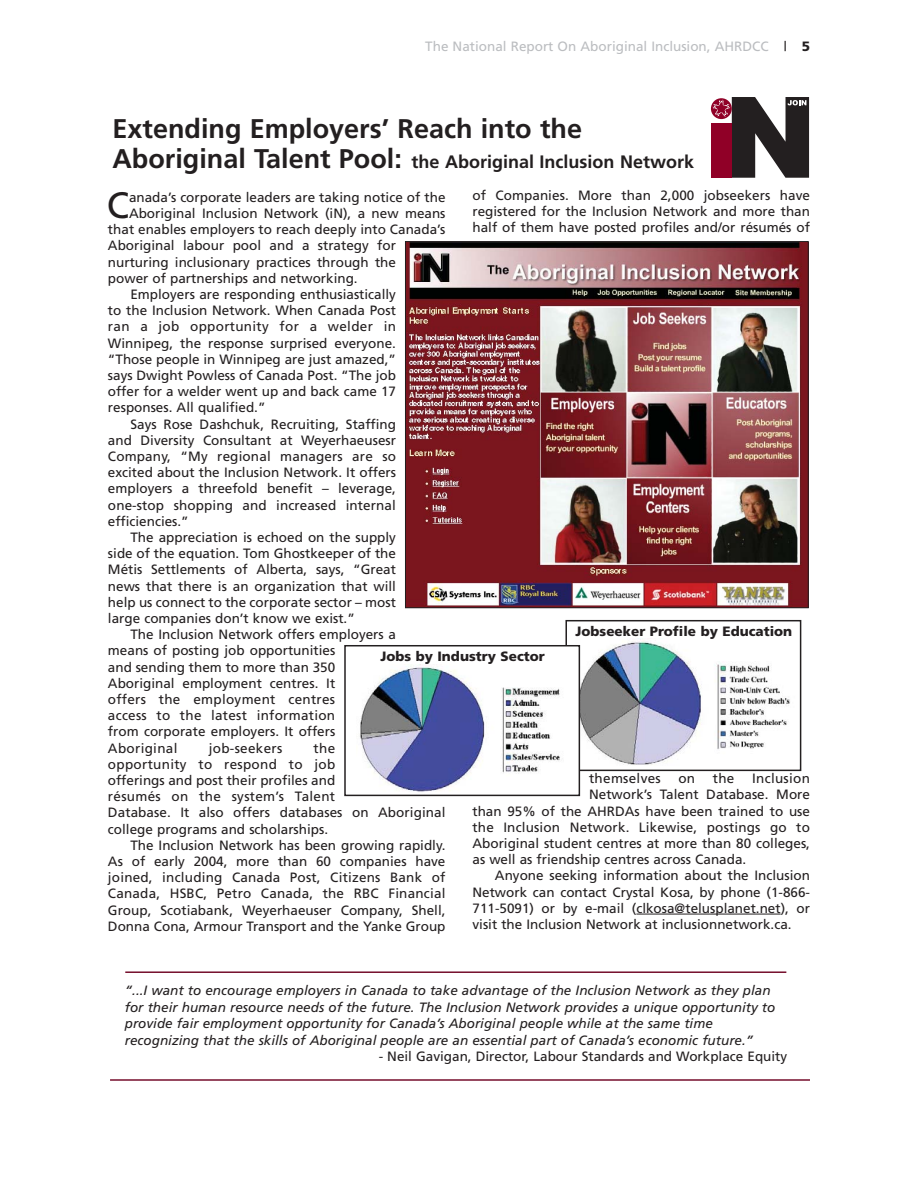
<style>
.page{position:relative;width:918px;height:1188px;background:#fff}
.page>*{position:absolute;margin:0;border:0;box-sizing:border-box;transform-origin:0 0}
.t1{font:36.75px "Frutiger";color:#231f20}
.t2{font:700 27px "Frutiger";color:#231f20}
.t3{font:700 18px "Frutiger";color:#231f20}
.t4{font:13.5px/16.2px "Frutiger";color:#231f20;text-align:justify}
.t5{font:italic 13.5px/16.5px "Frutiger";color:#231f20}
.t6{font:13.5px "Frutiger";letter-spacing:.02em;color:#231f20}
.t7{font:13.5px "Frutiger";color:#bbbdc0}
.t8{font:900 13.5px "Frutiger";color:#231f20}
.s1{color:#231f20}
.s2{font-weight:900;color:#231f20}
.s3{font-size:27px}
</style>
<div class="page">
<hr style="left:636px;top:914px;width:145px;height:1px;background:#231f20">
<img style="left:407px;top:243px;width:400px;height:363px">
<div style="left:405px;top:241px;width:404px;height:367px;border:1px solid #231f20"></div>
<hr style="left:125px;top:971px;width:661px;height:2px;background:#750e2c">
<div style="left:711px;top:123px;width:21px;height:55px;background:#900027"></div>
<svg style="left:711px;top:98px;width:21px;height:21px"></svg>
<svg style="left:713px;top:97px;width:96px;height:81px"></svg>
<img style="left:580px;top:638px;width:210px;height:129px">
<div style="left:565px;top:620px;width:236px;height:151px;border:2px solid #231f20"></div>
<div style="left:345px;top:646px;width:234px;height:149px;background:#fff"></div>
<img style="left:360px;top:664px;width:200px;height:128px">
<div style="left:344px;top:645px;width:236px;height:151px;border:2px solid #231f20"></div>
<hr style="left:110px;top:1079px;width:700px;height:2px;background:#750e2c">
<p class="t7" style="left:425px;top:41px;width:386px">The National Report On Aboriginal Inclusion, AHRDCC <span class="s1">|</span> <span class="s2">5</span></p>
<h2 class="t2" style="left:112px;top:118px;width:471px">Extending Employers’ Reach into the</h2>
<h3 class="t3" style="left:112px;top:155px;width:583px"><span class="s3">Aboriginal Talent Pool:</span> the Aboriginal Inclusion Network</h3>
<p class="t4" style="left:472px;top:188px;width:339px">of Companies. More than 2,000 jobseekers have registered for the Inclusion Network and more than half of them have posted profiles and/or résumés of</p>
<h1 class="t1" style="left:107px;top:190px;width:24px">C</h1>
<p class="t4" style="left:129px;top:190px;width:318px">anada’s corporate leaders are taking notice of the</p>
<p class="t4" style="left:129px;top:206px;width:318px">Aboriginal Inclusion Network (iN), a new means</p>
<p class="t4" style="left:108px;top:222px;width:339px">that enables employers to reach deeply into Canada’s</p>
<p class="t4" style="left:108px;top:239px;width:290px">Aboriginal labour pool and a strategy for</p>
<p class="t4" style="left:108px;top:255px;width:290px">nurturing inclusionary practices through the</p>
<p class="t4" style="left:108px;top:271px;width:251px">power of partnerships and networking.</p>
<p class="t4" style="left:130px;top:287px;width:267px">Employers are responding enthusiastically</p>
<p class="t4" style="left:108px;top:303px;width:290px">to the Inclusion Network. When Canada Post</p>
<p class="t6" style="left:108px;top:321px;width:289px">ran a job opportunity for a welder in</p>
<p class="t4" style="left:108px;top:336px;width:290px">Winnipeg, the response surprised everyone.</p>
<p class="t4" style="left:108px;top:352px;width:290px">“Those people in Winnipeg are just amazed,”</p>
<p class="t4" style="left:108px;top:368px;width:290px">says Dwight Powless of Canada Post. “The job</p>
<p class="t4" style="left:108px;top:384px;width:290px">offer for a welder went up and back came 17</p>
<p class="t4" style="left:108px;top:401px;width:159px">responses. All qualified.”</p>
<p class="t4" style="left:130px;top:417px;width:267px">Says Rose Dashchuk, Recruiting, Staffing</p>
<p class="t4" style="left:108px;top:433px;width:290px">and Diversity Consultant at Weyerhaeusesr</p>
<p class="t4" style="left:108px;top:449px;width:290px">Company, “My regional managers are so</p>
<p class="t4" style="left:108px;top:465px;width:290px">excited about the Inclusion Network. It offers</p>
<p class="t4" style="left:108px;top:482px;width:290px">employers a threefold benefit – leverage,</p>
<p class="t4" style="left:108px;top:498px;width:290px">one-stop shopping and increased internal</p>
<p class="t4" style="left:108px;top:514px;width:82px">efficiencies.”</p>
<p class="t4" style="left:130px;top:530px;width:267px">The appreciation is echoed on the supply</p>
<p class="t4" style="left:108px;top:546px;width:290px">side of the equation. Tom Ghostkeeper of the</p>
<p class="t4" style="left:108px;top:563px;width:290px">Métis Settlements of Alberta, says, “Great</p>
<p class="t4" style="left:108px;top:579px;width:290px">news that there is an organization that will</p>
<p class="t4" style="left:108px;top:595px;width:290px">help us connect to the corporate sector – most</p>
<p class="t4" style="left:108px;top:611px;width:248px">large companies don’t know we exist.”</p>
<p class="t4" style="left:130px;top:627px;width:267px">The Inclusion Network offers employers a</p>
<p class="t4" style="left:108px;top:644px;width:229px">means of posting job opportunities</p>
<p class="t4" style="left:108px;top:660px;width:229px">and sending them to more than 350</p>
<p class="t4" style="left:108px;top:676px;width:229px">Aboriginal employment centres. It</p>
<p class="t6" style="left:108px;top:694px;width:229px">offers the employment centres</p>
<p class="t6" style="left:108px;top:710px;width:229px">access to the latest information</p>
<p class="t4" style="left:108px;top:725px;width:229px">from corporate employers. It offers</p>
<p class="t6" style="left:108px;top:743px;width:71px">Aboriginal</p>
<p class="t6" style="left:209px;top:743px;width:75px">job-seekers</p>
<p class="t8" style="left:576px;top:626px;width:218px">Jobseeker Profile by Education</p>
<p class="t8" style="left:380px;top:651px;width:166px">Jobs by Industry Sector</p>
<p class="t4" style="left:108px;top:741px;width:339px;text-align:left;text-indent:206px">the<br>opportunity to respond to job<br>offerings and post their profiles and<br>résumés on the system’s Talent<br>Database. It also offers databases on Aboriginal college programs and scholarships.</p>
<p class="t4" style="left:108px;top:838px;width:339px;text-indent:22px">The Inclusion Network has been growing rapidly.<br>As of early 2004, more than 60 companies have joined, including Canada Post, Citizens Bank of Canada, HSBC, Petro Canada, the RBC Financial Group, Scotiabank, Weyerhaeuser Company, Shell, Donna Cona, Armour Transport and the Yanke Group</p>
<p class="t6" style="left:589px;top:773px;width:73px">themselves</p>
<p class="t4" style="left:678px;top:771px;width:18px">on</p>
<p class="t4" style="left:713px;top:771px;width:23px">the</p>
<p class="t6" style="left:752px;top:773px;width:59px">Inclusion</p>
<p class="t4" style="left:589px;top:788px;width:222px">Network’s Talent Database. More</p>
<p class="t4" style="left:472px;top:804px;width:339px">than 95% of the AHRDAs have been trained to use</p>
<p class="t4" style="left:472px;top:820px;width:339px">the Inclusion Network. Likewise, postings go to</p>
<p class="t4" style="left:472px;top:836px;width:339px">Aboriginal student centres at more than 80 colleges,</p>
<p class="t4" style="left:472px;top:852px;width:275px">as well as friendship centres across Canada.</p>
<p class="t4" style="left:495px;top:869px;width:317px">Anyone seeking information about the Inclusion</p>
<p class="t4" style="left:472px;top:885px;width:339px">Network can contact Crystal Kosa, by phone (1-866-</p>
<p class="t4" style="left:472px;top:901px;width:339px">711-5091) or by e-mail (clkosa@telusplanet.net), or</p>
<p class="t4" style="left:473px;top:917px;width:321px">visit the Inclusion Network at inclusionnetwork.ca.</p>
<p class="t5" style="left:125px;top:983px;width:652px">“...I want to encourage employers in Canada to take advantage of the Inclusion Network as they plan for their human resource needs of the future. The Inclusion Network provides a unique opportunity to provide fair employment opportunity for Canada’s Aboriginal people while at the same time recognizing that the skills of Aboriginal people are an essential part of Canada’s economic future.”</p>
<p class="t4" style="left:379px;top:1049px;width:410px">- Neil Gavigan, Director, Labour Standards and Workplace Equity</p>
</div>
